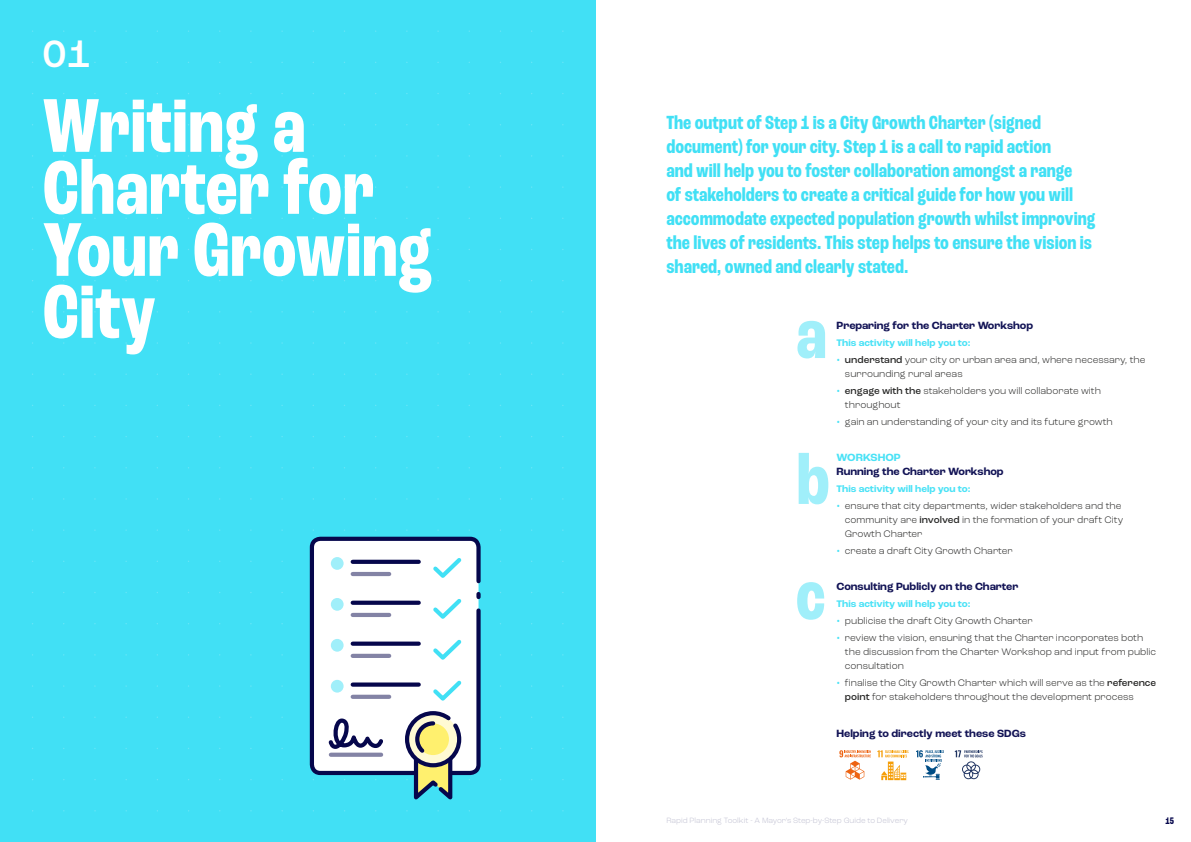
<style>
.page{position:relative;width:1191px;height:842px;background:#fff}
.page>*{position:absolute;margin:0;border:0;box-sizing:border-box;transform-origin:0 0}
.t1{font:700 condensed 80px/62px "Roc Grotesk";color:#fff}
.t2{font:500 40px "Roc Grotesk";color:#fff}
.t3{font:700 condensed 20px/24px "Roc Grotesk";color:#41e0f5}
.t4{font:700 11px "Roc Grotesk";color:#121355}
.t5{font:700 11px "Roc Grotesk";color:#4ae2f6}
.t6{font:300 10px/14px "Roc Grotesk";color:#282827}
.t7{font:700 10px "Roc Grotesk";color:#4ae2f6}
.t8{font:700 condensed 10px "Roc Grotesk";color:#06074c}
.t9{font:300 8px "Roc Grotesk";color:#c1c1d2}
.s1{font-weight:700;color:#4ae2f6}
.s2{font-weight:500}
</style>
<div class="page">
<div style="left:0;top:0;width:595px;height:842px;background:#41e0f5"></div>
<svg style="left:839px;top:750px;width:32px;height:29px"></svg>
<svg style="left:877px;top:750px;width:31px;height:30px"></svg>
<svg style="left:916px;top:750px;width:28px;height:30px"></svg>
<svg style="left:954px;top:750px;width:28px;height:29px"></svg>
<svg style="left:797px;top:321px;width:28px;height:37px"></svg>
<svg style="left:797px;top:582px;width:27px;height:38px"></svg>
<svg style="left:798px;top:453px;width:30px;height:51px"></svg>
<div style="left:310px;top:537px;width:170px;height:238px;background:#fff;border:4px solid #06074c;border-radius:9px"></div>
<svg style="left:476px;top:594px;width:4px;height:3px"></svg>
<svg style="left:353px;top:560px;width:66px;height:4px"></svg>
<hr style="left:353px;top:572px;width:36px;height:4px;background:#8383a5">
<div style="left:353px;top:641px;width:66px;height:5px;background:#06074c"></div>
<hr style="left:353px;top:654px;width:36px;height:4px;background:#8383a5">
<svg style="left:353px;top:601px;width:66px;height:4px"></svg>
<hr style="left:353px;top:613px;width:36px;height:4px;background:#8383a5">
<div style="left:353px;top:682px;width:66px;height:5px;background:#06074c"></div>
<hr style="left:353px;top:695px;width:36px;height:4px;background:#8383a5">
<svg style="left:331px;top:753px;width:50px;height:4px"></svg>
<svg style="left:328px;top:718px;width:55px;height:31px"></svg>
<svg style="left:433px;top:558px;width:29px;height:20px"></svg>
<svg style="left:433px;top:639px;width:29px;height:21px"></svg>
<svg style="left:433px;top:599px;width:29px;height:20px"></svg>
<svg style="left:403px;top:680px;width:67px;height:131px"></svg>
<div style="left:331px;top:557px;width:12px;height:13px;background:#a0effa;border-radius:50%"></div>
<div style="left:331px;top:639px;width:12px;height:13px;background:#a0effa;border-radius:50%"></div>
<div style="left:331px;top:598px;width:12px;height:13px;background:#a0effa;border-radius:50%"></div>
<div style="left:331px;top:680px;width:12px;height:13px;background:#a0effa;border-radius:50%"></div>
<h2 class="t2" style="left:43px;top:29px;width:50px">01</h2>
<h1 class="t1" style="left:43px;top:96px;width:391px">Writing a<br>Charter for<br>Your Growing<br>City</h1>
<p class="t3" style="left:666px;top:110px;width:430px">The output of Step 1 is a City Growth Charter (signed document) for your city. Step 1 is a call to rapid action<br>and will help you to foster collaboration amongst a range<br>of stakeholders to create a critical guide for how you will accommodate expected population growth whilst improving the lives of residents. This step helps to ensure the vision is shared, owned and clearly stated.</p>
<p class="t4" style="left:836px;top:319px;width:198px">Preparing for the Charter Workshop</p>
<p class="t7" style="left:836px;top:336px;width:135px">This activity will help you to:</p>
<p class="t6" style="left:845px;top:352px;width:302px;text-indent:-8px"><span class="s1">•</span> <span class="s2">understand</span> your city or urban area and, where necessary, the surrounding rural areas</p>
<p class="t6" style="left:845px;top:383px;width:257px;text-indent:-8px"><span class="s1">•</span> <span class="s2">engage with the</span> stakeholders you will collaborate with throughout</p>
<p class="t6" style="left:836px;top:414px;width:278px"><span class="s1">•</span> gain an understanding of your city and its future growth</p>
<p class="t5" style="left:836px;top:451px;width:66px">WORKSHOP</p>
<p class="t4" style="left:836px;top:465px;width:169px">Running the Charter Workshop</p>
<p class="t7" style="left:836px;top:483px;width:135px">This activity will help you to:</p>
<p class="t6" style="left:845px;top:499px;width:280px;text-indent:-8px"><span class="s1">•</span> ensure that city departments, wider stakeholders and the community are <span class="s2">involved</span> in the formation of your draft City<br>Growth Charter</p>
<p class="t6" style="left:836px;top:543px;width:178px"><span class="s1">•</span> create a draft City Growth Charter</p>
<p class="t4" style="left:836px;top:580px;width:183px">Consulting Publicly on the Charter</p>
<p class="t7" style="left:836px;top:598px;width:135px">This activity will help you to:</p>
<p class="t6" style="left:836px;top:614px;width:198px"><span class="s1">•</span> publicise the draft City Growth Charter</p>
<p class="t6" style="left:845px;top:631px;width:313px;text-indent:-8px"><span class="s1">•</span> review the vision, ensuring that the Charter incorporates both the discussion from the Charter Workshop and input from public consultation</p>
<p class="t6" style="left:845px;top:675px;width:313px;text-indent:-8px"><span class="s1">•</span> finalise the City Growth Charter which will serve as the <span class="s2">reference point</span> for stakeholders throughout the development process</p>
<p class="t4" style="left:836px;top:726px;width:191px">Helping to directly meet these SDGs</p>
<p class="t9" style="left:666px;top:816px;width:243px">Rapid Planning Toolkit - A Mayor’s Step-by-Step Guide to Delivery</p>
<p class="t8" style="left:1165px;top:814px;width:10px">15</p>
</div>
